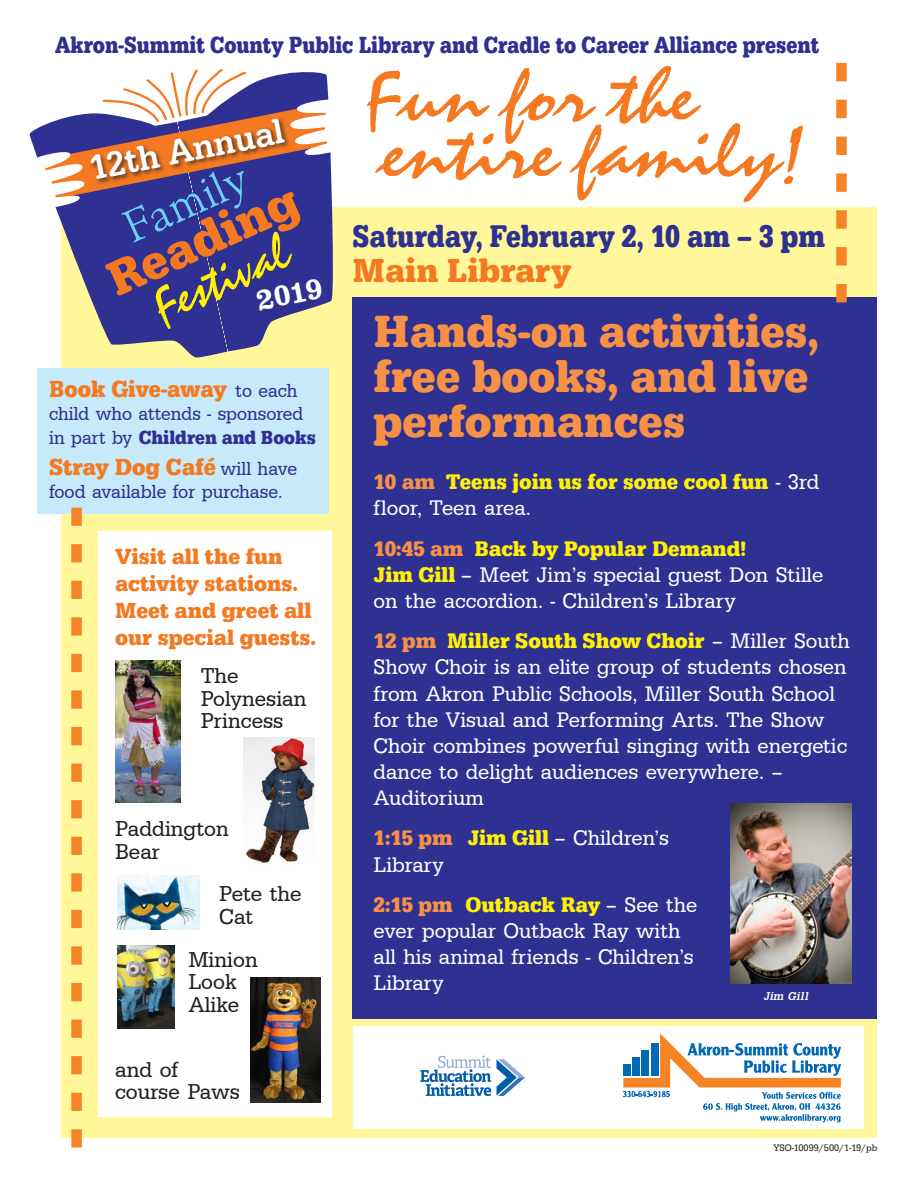
<style>
.page{position:relative;width:918px;height:1188px;background:#fff}
.page>*{position:absolute;margin:0;border:0;box-sizing:border-box;transform-origin:0 0}
.t1{font:77.55px/56.6px "Staccato 222 BT";color:#f47921;scale:1.11 1}
.t2{font:53.1px "Staccato 222 BT";color:#fff101}
.t3{font:51px "URW Typewriter T Bold Narr";color:#f47921}
.t4{font:46.95px "Minister Light DTC";color:#6bcff6}
.t5{font:46.5px/45px "URW Typewriter T Bold Narr";color:#f69146}
.t6{font:500 36px "URW Typewriter T";color:#fff;scale:.91 1}
.t7{font:34.35px "URW Typewriter T Bold Narr";color:#f47921}
.t8{font:32.25px "URW Typewriter T Bold Narr";color:#2e3092;scale:.87 1}
.t9{font:700 30.15px "Clarendon T";color:#fff}
.t10{font:24.15px "URW Typewriter T Bold Narr";color:#2e3092;scale:.87 1}
.t11{font:24px "URW Typewriter T Bold Narr";color:#f47921}
.t12{font:24px "URW Typewriter T Bold Narr";color:#f47921;scale:.96 1}
.t13{font:22.5px/27px "URW Typewriter T Bold Narr";color:#f47921}
.t14{font:22.2px/22.5px "URW Typewriter T Regu Narr";color:#231f20}
.t15{font:21.75px/26.1px "URW Typewriter T Regu Narr";color:#fff}
.t16{font:21.75px/26.1px "URW Typewriter T Bold Narr";color:#fff101}
.t17{font:19.5px/24px "URW Typewriter T Regu Narr";color:#2e3092;scale:.96 1}
.t18{font:19.5px "URW Typewriter T Regu Narr";color:#2e3092}
.t19{font:11.85px "Square Serif Bold Italic DTC";letter-spacing:.03em;color:#fff}
.t20{font:9.75px "URW Typewriter T Regu Narr";color:#231f20}
.s1{font-family:"URW Typewriter T Regu Narr";font-size:19.5px;color:#2e3092}
.s2{font-family:"URW Typewriter T Bold Narr"}
.s3{color:#f69146}
.s4{font-family:"URW Typewriter T Regu Narr";color:#fff}
.s5{font-family:"URW Typewriter T Bold Narr";color:#fff101}
.s6{font-family:"URW Typewriter T Bold Narr";color:#f69146}
</style>
<div class="page">
<div style="left:62px;top:207px;width:816px;height:931px;background:#fff79a"></div>
<div style="left:352px;top:297px;width:525px;height:721px;background:#2e3092"></div>
<svg style="left:836px;top:63px;width:11px;height:239px"></svg>
<div style="left:37px;top:368px;width:292px;height:146px;background:#c6eafa"></div>
<svg style="left:71px;top:508px;width:11px;height:640px"></svg>
<img style="left:731px;top:803px;width:120px;height:181px">
<svg style="left:56px;top:209px;width:277px;height:149px;fill:#2e3092"></svg>
<svg style="left:29px;top:68px;width:304px;height:141px"></svg>
<div style="left:98px;top:531px;width:234px;height:586px;background:#fff"></div>
<img style="left:118px;top:945px;width:57px;height:83px">
<img style="left:250px;top:978px;width:70px;height:124px">
<div style="left:353px;top:1026px;width:511px;height:103px;background:#fff"></div>
<svg style="left:623px;top:1033px;width:218px;height:89px"></svg>
<svg style="left:420px;top:1056px;width:105px;height:40px"></svg>
<img style="left:116px;top:661px;width:64px;height:142px">
<img style="left:118px;top:876px;width:81px;height:54px">
<img style="left:244px;top:738px;width:71px;height:125px">
<p class="t10" style="left:55px;top:31px;width:880px">Akron-Summit County Public Library and Cradle to Career Alliance present</p>
<p class="t6" style="left:86px;top:147px;width:218px;rotate:-11deg">12th Annual</p>
<p class="t4" style="left:115px;top:206px;width:134px;rotate:-24deg">Family</p>
<p class="t3" style="left:97px;top:253px;width:205px;rotate:-24deg">Reading</p>
<p class="t2" style="left:142px;top:281px;width:147px;rotate:-24deg">Festival</p>
<p class="t9" style="left:254px;top:284px;width:68px;rotate:-11deg">2019</p>
<p class="t12" style="left:49px;top:375px;width:260px">Book Give-away <span class="s1">to each</span></p>
<p class="t17" style="left:49px;top:401px;width:279px">child who attends - sponsored in part by <span class="s2">Children and Books</span></p>
<p class="t11" style="left:49px;top:453px;width:250px">Stray Dog Café <span class="s1">will have</span></p>
<p class="t18" style="left:49px;top:480px;width:235px">food available for purchase.</p>
<p class="t13" style="left:115px;top:543px;width:184px">Visit all the fun activity stations.</p>
<p class="t13" style="left:115px;top:597px;width:203px">Meet and greet all our special guests.</p>
<p class="t14" style="left:201px;top:665px;width:107px">The<br>Polynesian<br>Princess</p>
<p class="t14" style="left:115px;top:818px;width:115px">Paddington<br>Bear</p>
<p class="t14" style="left:219px;top:883px;width:84px">Pete the<br>Cat</p>
<p class="t14" style="left:188px;top:948px;width:71px">Minion<br>Look<br>Alike</p>
<p class="t14" style="left:115px;top:1058px;width:126px">and of course Paws</p>
<p class="t1" style="left:363px;top:72px;width:401px">Fun for the entire family!</p>
<p class="t8" style="left:353px;top:217px;width:544px">Saturday, February 2, 10 am – 3 pm</p>
<p class="t7" style="left:353px;top:250px;width:220px">Main Library</p>
<p class="t5" style="left:374px;top:308px;width:447px">Hands-on activities, free books, and live performances</p>
<p class="t16" style="left:374px;top:468px;width:447px"><span class="s3">10 am</span> Teens join us for some cool fun <span class="s4">- 3rd floor, Teen area.</span></p>
<p class="t16" style="left:374px;top:535px;width:374px"><span class="s3">10:45 am</span> Back by Popular Demand!</p>
<p class="t15" style="left:374px;top:561px;width:451px"><span class="s5">Jim Gill</span> – Meet Jim’s special guest Don Stille on the accordion. - Children’s Library</p>
<p class="t15" style="left:374px;top:628px;width:478px"><span class="s6">12 pm</span> <span class="s5">Miller South Show Choir</span> – Miller South Show Choir is an elite group of students chosen from Akron Public Schools, Miller South School for the Visual and Performing Arts. The Show Choir combines powerful singing with energetic dance to delight audiences everywhere. – Auditorium</p>
<p class="t15" style="left:374px;top:825px;width:297px"><span class="s6">1:15 pm</span> <span class="s5">Jim Gill</span> – Children’s<br>Library</p>
<p class="t15" style="left:374px;top:892px;width:325px"><span class="s6">2:15 pm</span> <span class="s5">Outback Ray</span> – See the ever popular Outback Ray with all his animal friends - Children’s<br>Library</p>
<p class="t19" style="left:764px;top:990px;width:46px">Jim Gill</p>
<p class="t20" style="left:773px;top:1142px;width:106px">YSO-10099/500/1-19/pb</p>
</div>
